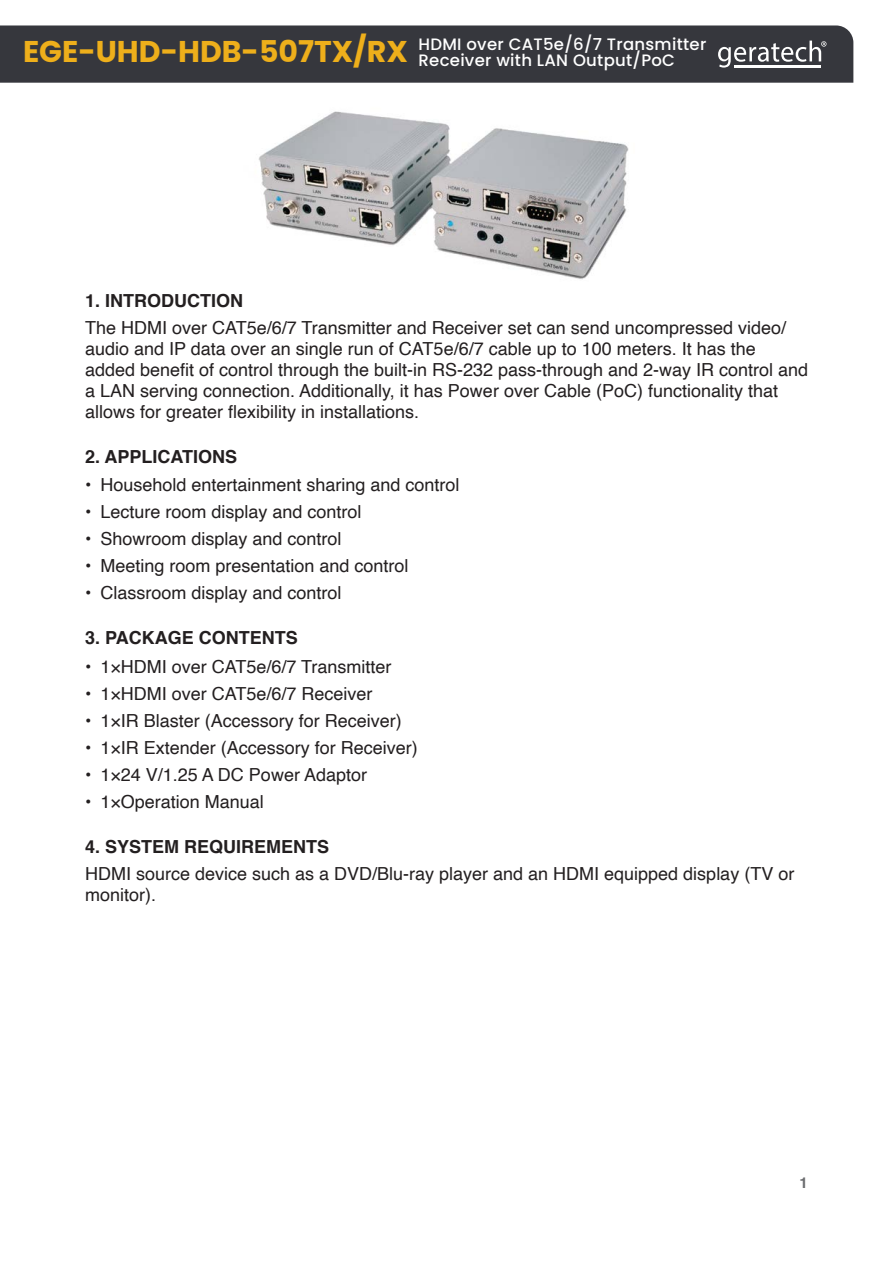
<style>
.page{position:relative;width:893px;height:1263px;background:#fff}
.page>*{position:absolute;margin:0;border:0;box-sizing:border-box;transform-origin:0 0}
.Paragraph{font:18px/21px "Helvetica";color:#231f20}
.Paragraph_Header{font:700 18px "Helvetica";color:#231f20}
.t1{font:500 16.5px/16.5px "Poppins";letter-spacing:.015em;color:#fff}
.t2{font:700 15px "Helvetica";color:#6c6d70}
</style>
<div class="page">
<div style="left:0;top:25px;width:853px;height:58px;background:#36373d"></div>
<svg style="left:718px;top:41px;width:108px;height:27px"></svg>
<hr style="left:762px;top:65px;width:30px;height:2px;background:#fff">
<hr style="left:792px;top:65px;width:29px;height:2px;background:#fff">
<hr style="left:734px;top:65px;width:28px;height:2px;background:#fff">
<img style="left:258px;top:111px;width:371px;height:168px">
<p class="t1" style="left:23px;top:36px;width:685px;text-indent:395px">HDMI over CAT5e/6/7 Transmitter<br><sup>EGE-UHD-HDB-507TX/RX</sup> Receiver with LAN Output/PoC</p>
<p class="Paragraph_Header" style="left:85px;top:286px;width:160px">1. INTRODUCTION</p>
<p class="Paragraph" style="left:85px;top:318px;width:725px">The HDMI over CAT5e/6/7 Transmitter and Receiver set can send uncompressed video/ audio and IP data over an single run of CAT5e/6/7 cable up to 100 meters. It has the added benefit of control through the built-in RS-232 pass-through and 2-way IR control and a LAN serving connection. Additionally, it has Power over Cable (PoC) functionality that allows for greater flexibility in installations.</p>
<p class="Paragraph_Header" style="left:85px;top:442px;width:154px">2. APPLICATIONS</p>
<p class="Paragraph" style="left:85px;top:475px;width:376px">• Household entertainment sharing and control</p>
<p class="Paragraph" style="left:85px;top:502px;width:278px">• Lecture room display and control</p>
<p class="Paragraph" style="left:85px;top:529px;width:258px">• Showroom display and control</p>
<p class="Paragraph" style="left:85px;top:556px;width:325px">• Meeting room presentation and control</p>
<p class="Paragraph" style="left:85px;top:583px;width:258px">• Classroom display and control</p>
<p class="Paragraph_Header" style="left:85px;top:624px;width:214px">3. PACKAGE CONTENTS</p>
<p class="Paragraph" style="left:85px;top:657px;width:308px">• 1×HDMI over CAT5e/6/7 Transmitter</p>
<p class="Paragraph" style="left:85px;top:684px;width:289px">• 1×HDMI over CAT5e/6/7 Receiver</p>
<p class="Paragraph" style="left:85px;top:711px;width:318px">• 1×IR Blaster (Accessory for Receiver)</p>
<p class="Paragraph" style="left:85px;top:738px;width:334px">• 1×IR Extender (Accessory for Receiver)</p>
<p class="Paragraph" style="left:85px;top:765px;width:283px">• 1×24 V/1.25 A DC Power Adaptor</p>
<p class="Paragraph" style="left:85px;top:792px;width:180px">• 1×Operation Manual</p>
<p class="Paragraph_Header" style="left:85px;top:832px;width:246px">4. SYSTEM REQUIREMENTS</p>
<p class="Paragraph" style="left:85px;top:864px;width:711px">HDMI source device such as a DVD/Blu-ray player and an HDMI equipped display (TV or monitor).</p>
<p class="t2" style="left:800px;top:1171px;width:10px">1</p>
</div>
